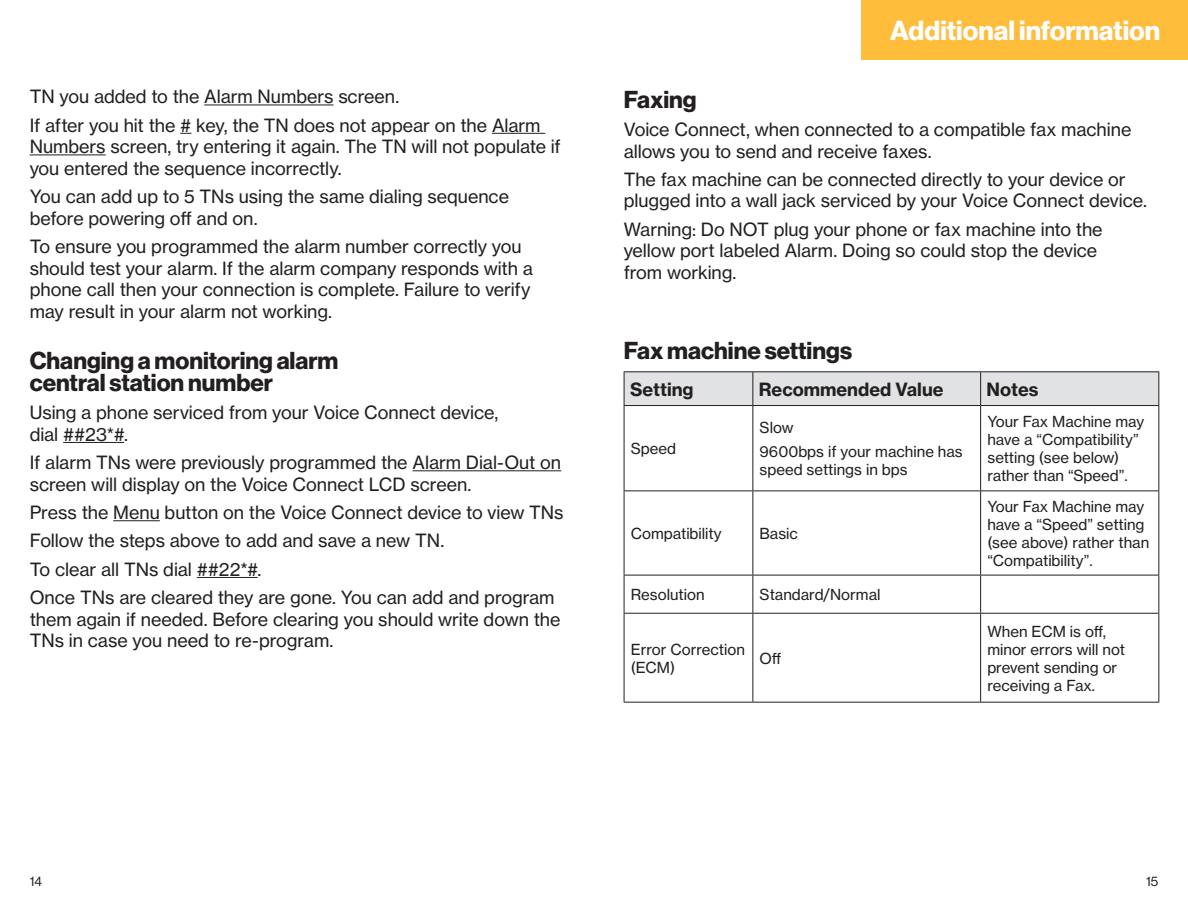
<style>
.page{position:relative;width:1188px;height:918px;background:#fff}
.page>*{position:absolute;margin:0;border:0;box-sizing:border-box;transform-origin:0 0}
.t1{font:27px "N Haas Grotesk DS Std 75 Bd";color:#fff}
.t2{font:24px/21.6px "N Haas Grotesk DS Std 75 Bd";color:#231f20}
.t3{font:18px/21.6px "N Haas Grotesk TX Std 55 Rg";letter-spacing:-.005em;color:#231f20}
.t4{font:18px "N Haas Grotesk TX Std 75 Bd";color:#231f20}
.t5{font:15px/18px "N Haas Grotesk TX Std 55 Rg";color:#231f20}
.t6{font:13.5px "N Haas Grotesk DS Std 55 Rg";color:#231f20}
</style>
<div class="page">
<hr style="left:204px;top:105px;width:130px;height:1px;background:#231f20">
<hr style="left:492px;top:133px;width:53px;height:1px;background:#231f20">
<hr style="left:30px;top:154px;width:76px;height:1px;background:#231f20">
<hr style="left:63px;top:442px;width:61px;height:1px;background:#231f20">
<hr style="left:413px;top:470px;width:148px;height:1px;background:#231f20">
<hr style="left:113px;top:520px;width:47px;height:1px;background:#231f20">
<hr style="left:197px;top:577px;width:61px;height:1px;background:#231f20">
<div style="left:625px;top:372px;width:533px;height:33px;background:#e1e2e4"></div>
<hr style="left:624px;top:371px;width:129px;height:1px;background:#231f20">
<hr style="left:624px;top:372px;width:1px;height:33px;background:#231f20">
<hr style="left:753px;top:371px;width:228px;height:1px;background:#231f20">
<hr style="left:752px;top:372px;width:1px;height:33px;background:#231f20">
<hr style="left:981px;top:371px;width:178px;height:1px;background:#231f20">
<hr style="left:980px;top:372px;width:1px;height:33px;background:#231f20">
<hr style="left:1158px;top:372px;width:1px;height:33px;background:#231f20">
<hr style="left:624px;top:405px;width:129px;height:1px;background:#231f20">
<hr style="left:624px;top:406px;width:1px;height:84px;background:#231f20">
<hr style="left:753px;top:405px;width:228px;height:1px;background:#231f20">
<hr style="left:752px;top:406px;width:1px;height:84px;background:#231f20">
<hr style="left:981px;top:405px;width:178px;height:1px;background:#231f20">
<hr style="left:980px;top:406px;width:1px;height:84px;background:#231f20">
<hr style="left:1158px;top:406px;width:1px;height:84px;background:#231f20">
<hr style="left:624px;top:490px;width:129px;height:1px;background:#231f20">
<hr style="left:624px;top:491px;width:1px;height:84px;background:#231f20">
<hr style="left:753px;top:490px;width:228px;height:1px;background:#231f20">
<hr style="left:752px;top:491px;width:1px;height:84px;background:#231f20">
<hr style="left:981px;top:490px;width:178px;height:1px;background:#231f20">
<hr style="left:980px;top:491px;width:1px;height:84px;background:#231f20">
<hr style="left:1158px;top:491px;width:1px;height:84px;background:#231f20">
<hr style="left:624px;top:575px;width:129px;height:1px;background:#231f20">
<hr style="left:624px;top:575px;width:1px;height:38px;background:#231f20">
<hr style="left:753px;top:575px;width:228px;height:1px;background:#231f20">
<hr style="left:752px;top:575px;width:1px;height:38px;background:#231f20">
<hr style="left:981px;top:575px;width:178px;height:1px;background:#231f20">
<hr style="left:980px;top:575px;width:1px;height:38px;background:#231f20">
<hr style="left:1158px;top:575px;width:1px;height:38px;background:#231f20">
<hr style="left:624px;top:613px;width:129px;height:1px;background:#231f20">
<hr style="left:624px;top:614px;width:1px;height:88px;background:#231f20">
<hr style="left:753px;top:613px;width:228px;height:1px;background:#231f20">
<hr style="left:752px;top:614px;width:1px;height:88px;background:#231f20">
<hr style="left:981px;top:613px;width:178px;height:1px;background:#231f20">
<hr style="left:980px;top:614px;width:1px;height:88px;background:#231f20">
<hr style="left:1158px;top:614px;width:1px;height:88px;background:#231f20">
<hr style="left:624px;top:702px;width:129px;height:1px;background:#231f20">
<hr style="left:753px;top:702px;width:228px;height:1px;background:#231f20">
<hr style="left:981px;top:702px;width:178px;height:1px;background:#231f20">
<div style="left:861px;top:0;width:327px;height:59px;background:#febd3b"></div>
<p class="t3" style="left:30px;top:86px;width:371px">TN you added to the Alarm Numbers screen.</p>
<p class="t3" style="left:30px;top:114px;width:533px">If after you hit the # key, the TN does not appear on the Alarm<br>Numbers screen, try entering it again. The TN will not populate if you entered the sequence incorrectly.</p>
<p class="t3" style="left:30px;top:186px;width:481px">You can add up to 5 TNs using the same dialing sequence before powering off and on.</p>
<p class="t3" style="left:30px;top:236px;width:505px">To ensure you programmed the alarm number correctly you should test your alarm. If the alarm company responds with a phone call then your connection is complete. Failure to verify may result in your alarm not working.</p>
<p class="t2" style="left:30px;top:350px;width:310px">Changing a monitoring alarm central station number</p>
<p class="t3" style="left:30px;top:402px;width:470px">Using a phone serviced from your Voice Connect device, dial ##23*#.</p>
<p class="t3" style="left:30px;top:452px;width:533px">If alarm TNs were previously programmed the Alarm Dial-Out on screen will display on the Voice Connect LCD screen.</p>
<p class="t3" style="left:30px;top:502px;width:536px">Press the Menu button on the Voice Connect device to view TNs</p>
<p class="t3" style="left:30px;top:530px;width:416px">Follow the steps above to add and save a new TN.</p>
<p class="t3" style="left:30px;top:558px;width:233px">To clear all TNs dial ##22*#.</p>
<p class="t3" style="left:30px;top:587px;width:532px">Once TNs are cleared they are gone. You can add and program them again if needed. Before clearing you should write down the<br>TNs in case you need to re-program.</p>
<p class="t1" style="left:890px;top:15px;width:272px">Additional information</p>
<p class="t2" style="left:624px;top:89px;width:74px">Faxing</p>
<p class="t3" style="left:624px;top:119px;width:509px">Voice Connect, when connected to a compatible fax machine allows you to send and receive faxes.</p>
<p class="t3" style="left:624px;top:168px;width:525px">The fax machine can be connected directly to your device or plugged into a wall jack serviced by your Voice Connect device.</p>
<p class="t3" style="left:624px;top:218px;width:481px">Warning: Do NOT plug your phone or fax machine into the yellow port labeled Alarm. Doing so could stop the device from working.</p>
<p class="t2" style="left:624px;top:340px;width:230px">Fax machine settings</p>
<p class="t4" style="left:630px;top:378px;width:65px">Setting</p>
<p class="t4" style="left:759px;top:378px;width:186px">Recommended Value</p>
<p class="t4" style="left:987px;top:378px;width:53px">Notes</p>
<p class="t5" style="left:631px;top:440px;width:47px">Speed</p>
<p class="t5" style="left:760px;top:418px;width:35px">Slow</p>
<p class="t5" style="left:760px;top:443px;width:205px">9600bps if your machine has speed settings in bps</p>
<p class="t5" style="left:631px;top:524px;width:92px">Compatibility</p>
<p class="t5" style="left:760px;top:524px;width:40px">Basic</p>
<p class="t5" style="left:631px;top:586px;width:75px">Resolution</p>
<p class="t5" style="left:760px;top:586px;width:122px">Standard/Normal</p>
<p class="t5" style="left:631px;top:640px;width:116px">Error Correction (ECM)</p>
<p class="t5" style="left:760px;top:649px;width:23px">Off</p>
<p class="t5" style="left:987px;top:413px;width:158px">Your Fax Machine may have a “Compatibility” setting (see below) rather than “Speed”.</p>
<p class="t5" style="left:987px;top:497px;width:163px">Your Fax Machine may have a “Speed” setting (see above) rather than “Compatibility”.</p>
<p class="t5" style="left:987px;top:622px;width:139px">When ECM is off, minor errors will not prevent sending or receiving a Fax.</p>
<p class="t6" style="left:30px;top:874px;width:14px">14</p>
<p class="t6" style="left:1146px;top:874px;width:14px">15</p>
</div>
